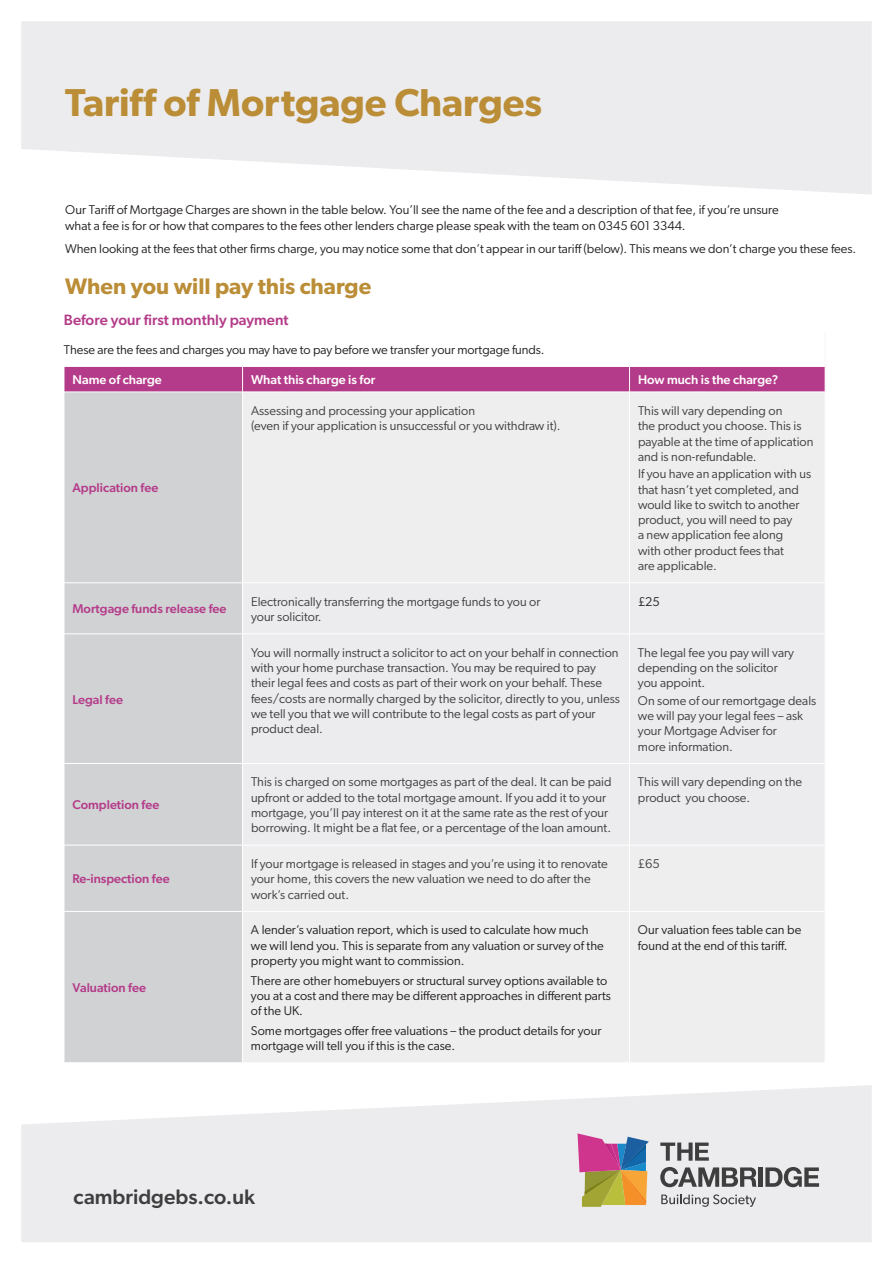
<style>
.page{position:relative;width:893px;height:1263px;background:#fff}
.page>*{position:absolute;margin:0;border:0;box-sizing:border-box;transform-origin:0 0}
.t1{font:600 39px "Gibson";color:#ba8d36}
.t2{font:600 22.5px "Gibson";color:#ba8d36}
.t3{font:500 21px "Gibson";color:#3e3e3f}
.t4{font:500 15px "Gibson";color:#b43b89}
.t5{font:12.75px/15.3px "Gibson";color:#3e3e3f}
.t6{font:12.75px/15.3px "Gibson";color:#231f20}
.t7{font:500 12.75px "Gibson";color:#b43b89}
.t8{font:500 12.75px "Gibson";color:#fff}
</style>
<div class="page">
<svg style="left:21px;top:21px;width:851px;height:173px;background:#eeeef0"></svg>
<svg style="left:21px;top:1085px;width:851px;height:157px;background:#eeeef0"></svg>
<svg style="left:577px;top:1133px;width:72px;height:74px;background:#b38e80"></svg>
<svg style="left:661px;top:1194px;width:95px;height:13px"></svg>
<svg style="left:660px;top:1142px;width:49px;height:19px"></svg>
<svg style="left:660px;top:1167px;width:97px;height:20px;background:#8e8e90"></svg>
<div style="left:758px;top:1167px;width:5px;height:20px;background:#3e3e3f"></div>
<svg style="left:765px;top:1167px;width:54px;height:20px"></svg>
<div style="left:64px;top:366px;width:179px;height:26px;background:#b43b89"></div>
<div style="left:65px;top:393px;width:177px;height:669px;background:#d1d2d4"></div>
<div style="left:243px;top:393px;width:582px;height:669px;background:#eeeeef"></div>
<div style="left:243px;top:583px;width:582px;height:262px;background:#ececee"></div>
<hr style="left:64px;top:366px;width:179px;height:1px;background:#fff">
<svg style="left:64px;top:367px;width:1px;height:25px"></svg>
<svg style="left:242px;top:366px;width:584px;height:26px;background:#b84790"></svg>
<hr style="left:64px;top:845px;width:179px;height:1px;background:#fff">
<hr style="left:629px;top:392px;width:1px;height:191px;background:#fff">
<hr style="left:243px;top:845px;width:386px;height:1px;background:#fff">
<hr style="left:629px;top:845px;width:196px;height:1px;background:#fff">
<hr style="left:629px;top:845px;width:1px;height:66px;background:#fff">
<hr style="left:629px;top:911px;width:1px;height:151px;background:#fff">
<hr style="left:64px;top:582px;width:179px;height:1px;background:#fff">
<hr style="left:629px;top:583px;width:1px;height:51px;background:#fff">
<hr style="left:629px;top:634px;width:1px;height:129px;background:#fff">
<hr style="left:629px;top:764px;width:1px;height:81px;background:#fff">
<hr style="left:64px;top:911px;width:179px;height:1px;background:#fff">
<hr style="left:64px;top:633px;width:179px;height:1px;background:#fff">
<hr style="left:64px;top:763px;width:179px;height:1px;background:#fff">
<hr style="left:243px;top:633px;width:386px;height:1px;background:#fff">
<hr style="left:629px;top:633px;width:196px;height:1px;background:#fff">
<hr style="left:243px;top:763px;width:386px;height:1px;background:#fff">
<hr style="left:629px;top:763px;width:196px;height:1px;background:#fff">
<hr style="left:243px;top:582px;width:386px;height:1px;background:#fff">
<hr style="left:629px;top:582px;width:196px;height:1px;background:#fff">
<hr style="left:243px;top:911px;width:386px;height:1px;background:#fff">
<hr style="left:629px;top:911px;width:196px;height:1px;background:#fff">
<hr style="left:825px;top:332px;width:1px;height:34px;background:#f4f5f5">
<h1 class="t1" style="left:65px;top:79px;width:478px">Tariff of Mortgage Charges</h1>
<p class="t6" style="left:65px;top:202px;width:715px">Our Tariff of Mortgage Charges are shown in the table below. You’ll see the name of the fee and a description of that fee, if you’re unsure what a fee is for or how that compares to the fees other lenders charge please speak with the team on 0345 601 3344.</p>
<p class="t6" style="left:65px;top:241px;width:792px">When looking at the fees that other firms charge, you may notice some that don’t appear in our tariff (below). This means we don’t charge you these fees.</p>
<h2 class="t2" style="left:65px;top:273px;width:308px">When you will pay this charge</h2>
<p class="t4" style="left:64px;top:311px;width:226px">Before your first monthly payment</p>
<p class="t6" style="left:64px;top:342px;width:482px">These are the fees and charges you may have to pay before we transfer your mortgage funds.</p>
<p class="t8" style="left:72px;top:372px;width:91px">Name of charge</p>
<p class="t8" style="left:251px;top:372px;width:126px">What this charge is for</p>
<p class="t8" style="left:638px;top:372px;width:142px">How much is the charge?</p>
<p class="t7" style="left:72px;top:480px;width:87px">Application fee</p>
<p class="t5" style="left:251px;top:403px;width:311px">Assessing and processing your application<br>(even if your application is unsuccessful or you withdraw it).</p>
<p class="t5" style="left:638px;top:403px;width:177px">This will vary depending on<br>the product you choose. This is payable at the time of application and is non-refundable.</p>
<p class="t5" style="left:638px;top:466px;width:175px">If you have an application with us that hasn’t yet completed, and would like to switch to another product, you will need to pay<br>a new application fee along<br>with other product fees that<br>are applicable.</p>
<p class="t7" style="left:72px;top:601px;width:155px">Mortgage funds release fee</p>
<p class="t5" style="left:251px;top:593px;width:291px">Electronically transferring the mortgage funds to you or your solicitor.</p>
<p class="t6" style="left:638px;top:593px;width:23px">£25</p>
<p class="t7" style="left:72px;top:692px;width:52px">Legal fee</p>
<p class="t7" style="left:72px;top:797px;width:88px">Completion fee</p>
<p class="t7" style="left:72px;top:871px;width:99px">Re-inspection fee</p>
<p class="t7" style="left:72px;top:980px;width:75px">Valuation fee</p>
<p class="t5" style="left:251px;top:644px;width:370px">You will normally instruct a solicitor to act on your behalf in connection with your home purchase transaction. You may be required to pay their legal fees and costs as part of their work on your behalf. These fees/costs are normally charged by the solicitor, directly to you, unless we tell you that we will contribute to the legal costs as part of your product deal.</p>
<p class="t5" style="left:638px;top:644px;width:158px">The legal fee you pay will vary depending on the solicitor you appoint.</p>
<p class="t5" style="left:638px;top:693px;width:180px">On some of our remortgage deals we will pay your legal fees – ask your Mortgage Adviser for<br>more information.</p>
<p class="t5" style="left:251px;top:774px;width:362px">This is charged on some mortgages as part of the deal. It can be paid upfront or added to the total mortgage amount. If you add it to your mortgage, you’ll pay interest on it at the same rate as the rest of your borrowing. It might be a flat fee, or a percentage of the loan amount.</p>
<p class="t5" style="left:638px;top:774px;width:166px">This will vary depending on the product you choose.</p>
<p class="t5" style="left:251px;top:856px;width:358px">If your mortgage is released in stages and you’re using it to renovate your home, this covers the new valuation we need to do after the work’s carried out.</p>
<p class="t5" style="left:638px;top:856px;width:23px">£65</p>
<p class="t6" style="left:251px;top:922px;width:354px">A lender’s valuation report, which is used to calculate how much we will lend you. This is separate from any valuation or survey of the property you might want to commission.</p>
<p class="t6" style="left:251px;top:972px;width:361px">There are other homebuyers or structural survey options available to you at a cost and there may be different approaches in different parts of the UK.</p>
<p class="t6" style="left:251px;top:1022px;width:352px">Some mortgages offer free valuations – the product details for your mortgage will tell you if this is the case.</p>
<p class="t6" style="left:638px;top:922px;width:165px">Our valuation fees table can be found at the end of this tariff.</p>
<h3 class="t3" style="left:74px;top:1184px;width:183px">cambridgebs.co.uk</h3>
</div>
